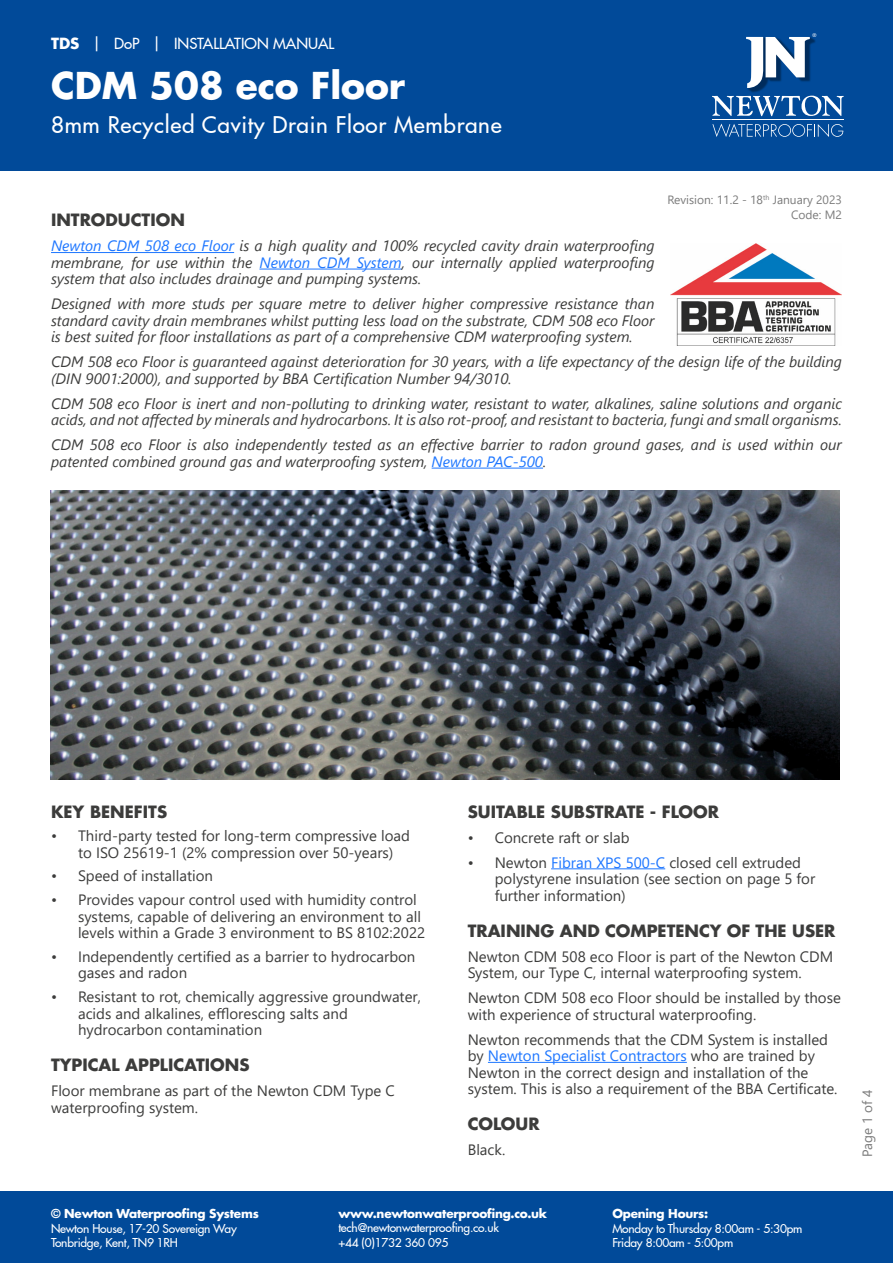
<style>
.page{position:relative;width:893px;height:1263px;background:#fff}
.page>*{position:absolute;margin:0;border:0;box-sizing:border-box;transform-origin:0 0}
.t1{font:700 36px "Futura LT Pro";color:#fff}
.t2{font:500 22.5px "Futura LT Pro";letter-spacing:.03em;color:#fff}
.t3{font:700 16.5px "Futura LT Pro";color:#3c3c3b}
.t4{font:italic 15px/16.5px "Segoe UI";color:#3c3c3b}
.t5{font:15px/16.5px "Segoe UI";color:#3c3c3b}
.t6{font:500 15px "Futura LT Pro";color:#fff}
.t7{font:13.5px "Segoe UI";color:#7b7b7b}
.t8{font:500 12px/14.4px "Futura LT Pro";letter-spacing:-.02em;color:#fff}
.t9{font:700 12px "Futura LT Pro";letter-spacing:-.02em;color:#fff}
.t10{font:12px/14.4px "Segoe UI";color:#7b7b7b;text-align:right}
.t11{font:500 4.95px "Futura LT Pro";color:#fff}
.s1{font-weight:700}
.s2{color:#1d76ff}
</style>
<div class="page">
<div style="left:0;top:0;width:893px;height:170px;background:#014a99"></div>
<div style="left:0;top:1191px;width:893px;height:72px;background:#014a99"></div>
<svg style="left:712px;top:96px;width:132px;height:20px"></svg>
<svg style="left:712px;top:124px;width:131px;height:13px"></svg>
<hr style="left:712px;top:119px;width:132px;height:1px;background:#fff">
<img style="left:735px;top:36px;width:45px;height:67px">
<img style="left:754px;top:36px;width:62px;height:57px">
<svg style="left:746px;top:37px;width:64px;height:51px"></svg>
<hr style="left:51px;top:252px;width:183px;height:1px;background:#1d76ff">
<hr style="left:259px;top:269px;width:143px;height:1px;background:#1d76ff">
<hr style="left:432px;top:468px;width:111px;height:1px;background:#1d76ff">
<hr style="left:551px;top:868px;width:114px;height:1px;background:#1d76ff">
<hr style="left:488px;top:1062px;width:199px;height:1px;background:#1d76ff">
<img style="left:671px;top:244px;width:171px;height:102px">
<img style="left:50px;top:491px;width:789px;height:289px">
<p class="t6" style="left:51px;top:33px;width:285px"><span class="s1">TDS</span> | DoP | INSTALLATION MANUAL</p>
<h1 class="t1" style="left:51px;top:58px;width:356px">CDM 508 eco Floor</h1>
<h2 class="t2" style="left:51px;top:108px;width:452px">8mm Recycled Cavity Drain Floor Membrane</h2>
<p class="t11" style="left:812px;top:32px;width:6px">®</p>
<p class="t10" style="left:667px;top:192px;width:176px">Revision: 11.2 - 18<sup>th</sup> January 2023<br>Code: M2</p>
<p class="t3" style="left:51px;top:207px;width:135px">INTRODUCTION</p>
<p class="t4" style="left:51px;top:235px;width:605px;text-align:justify"><span class="s2">Newton CDM 508 eco Floor</span> is a high quality and 100% recycled cavity drain waterproofing membrane, for use within the <span class="s2">Newton CDM System</span>, our internally applied waterproofing system that also includes drainage and pumping systems.</p>
<p class="t4" style="left:51px;top:293px;width:605px;text-align:justify">Designed with more studs per square metre to deliver higher compressive resistance than standard cavity drain membranes whilst putting less load on the substrate, CDM 508 eco Floor is best suited for floor installations as part of a comprehensive CDM waterproofing system.</p>
<p class="t4" style="left:51px;top:351px;width:792px">CDM 508 eco Floor is guaranteed against deterioration for 30 years, with a life expectancy of the design life of the building (DIN 9001:2000), and supported by BBA Certification Number 94/3010.</p>
<p class="t4" style="left:51px;top:393px;width:792px">CDM 508 eco Floor is inert and non-polluting to drinking water, resistant to water, alkalines, saline solutions and organic acids, and not affected by minerals and hydrocarbons. It is also rot-proof, and resistant to bacteria, fungi and small organisms.</p>
<p class="t4" style="left:51px;top:434px;width:792px">CDM 508 eco Floor is also independently tested as an effective barrier to radon ground gases, and is used within our patented combined ground gas and waterproofing system, <span class="s2">Newton PAC-500</span>.</p>
<p class="t3" style="left:51px;top:799px;width:118px">KEY BENEFITS</p>
<p class="t5" style="left:78px;top:826px;width:333px;text-indent:-27px">• Third-party tested for long-term compressive load to ISO 25619-1 (2% compression over 50-years)</p>
<p class="t5" style="left:51px;top:866px;width:164px">• Speed of installation</p>
<p class="t5" style="left:78px;top:890px;width:349px;text-indent:-27px">• Provides vapour control used with humidity control systems, capable of delivering an environment to all levels within a Grade 3 environment to BS 8102:2022</p>
<p class="t5" style="left:78px;top:947px;width:339px;text-indent:-27px">• Independently certified as a barrier to hydrocarbon gases and radon</p>
<p class="t5" style="left:78px;top:987px;width:344px;text-indent:-27px">• Resistant to rot, chemically aggressive groundwater, acids and alkalines, efflorescing salts and hydrocarbon contamination</p>
<p class="t3" style="left:51px;top:1052px;width:200px">TYPICAL APPLICATIONS</p>
<p class="t5" style="left:51px;top:1081px;width:345px">Floor membrane as part of the Newton CDM Type C waterproofing system.</p>
<p class="t3" style="left:468px;top:799px;width:253px">SUITABLE SUBSTRATE - FLOOR</p>
<p class="t5" style="left:468px;top:828px;width:163px">• Concrete raft or slab</p>
<p class="t5" style="left:495px;top:853px;width:322px;text-indent:-27px">• Newton <span class="s2">Fibran XPS 500-C</span> closed cell extruded polystyrene insulation (see section on page 5 for further information)</p>
<p class="t3" style="left:468px;top:918px;width:369px">TRAINING AND COMPETENCY OF THE USER</p>
<p class="t5" style="left:468px;top:947px;width:367px">Newton CDM 508 eco Floor is part of the Newton CDM<br>System, our Type C, internal waterproofing system.</p>
<p class="t5" style="left:468px;top:988px;width:375px">Newton CDM 508 eco Floor should be installed by those with experience of structural waterproofing.</p>
<p class="t5" style="left:468px;top:1030px;width:371px">Newton recommends that the CDM System is installed by <span class="s2">Newton Specialist Contractors</span> who are trained by Newton in the correct design and installation of the system. This is also a requirement of the BBA Certificate.</p>
<p class="t3" style="left:468px;top:1111px;width:73px">COLOUR</p>
<p class="t5" style="left:468px;top:1140px;width:39px">Black.</p>
<p class="t9" style="left:51px;top:1204px;width:209px">© Newton Waterproofing Systems</p>
<p class="t8" style="left:51px;top:1220px;width:187px">Newton House, 17-20 Sovereign Way<br>Tonbridge, Kent, TN9 1RH</p>
<p class="t9" style="left:338px;top:1204px;width:210px">www.newtonwaterproofing.co.uk</p>
<p class="t8" style="left:338px;top:1220px;width:162px">tech@newtonwaterproofing.co.uk +44 (0)1732 360 095</p>
<p class="t9" style="left:612px;top:1204px;width:97px">Opening Hours:</p>
<p class="t8" style="left:612px;top:1220px;width:191px">Monday to Thursday 8:00am - 5:30pm<br>Friday 8:00am - 5:00pm</p>
<p class="t7" style="left:854px;top:1157px;width:68px;rotate:-90deg">Page 1 of 4</p>
</div>
